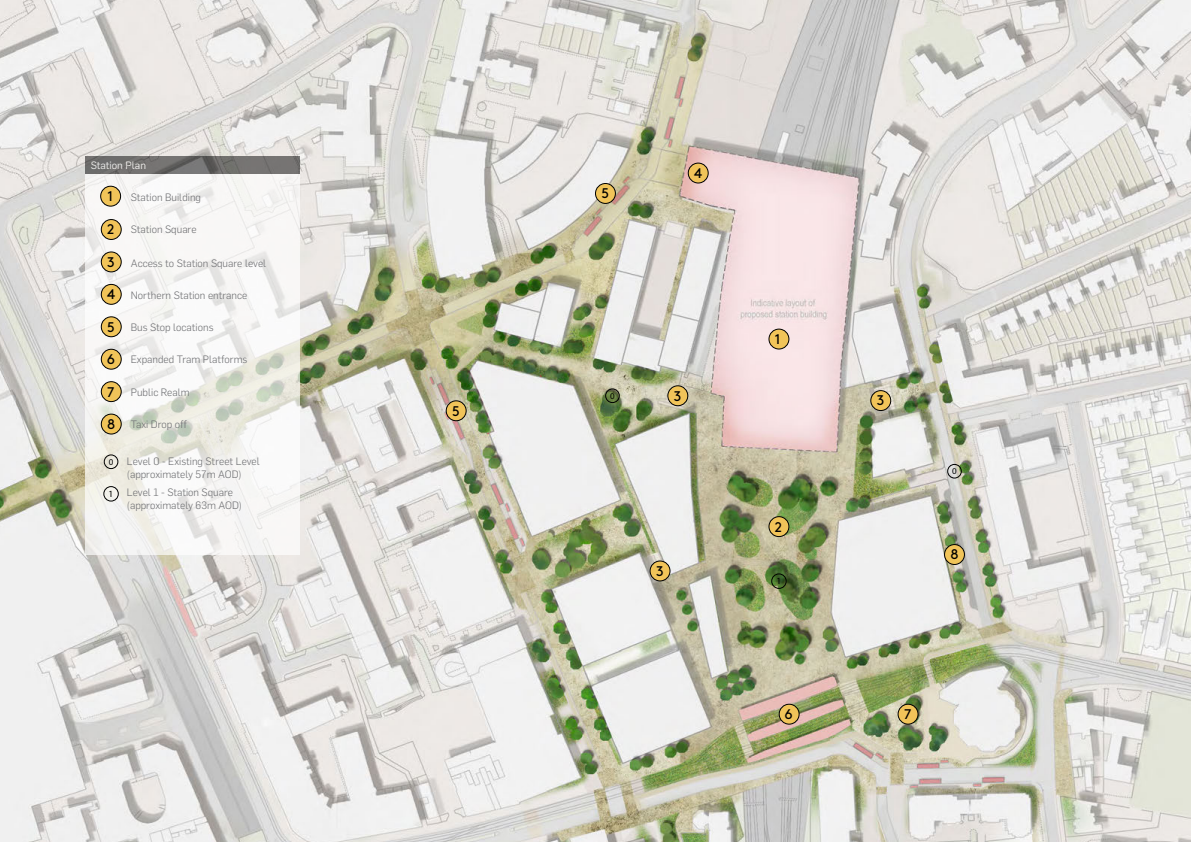
<style>
.page{position:relative;width:1191px;height:842px;background:#fff}
.page>*{position:absolute;margin:0;border:0;box-sizing:border-box;transform-origin:0 0}
.H3_-_Sub_H{font:14px "Brown Pro";color:#000}
.ECMP_Main_Body{font:300 10.5px/13px "Flama";color:#6c6d70}
.t1{font:10.5px "Flama";color:#fff}
.t2{font:9.4px "Myriad Pro";color:#000}
.t3{font:8.9px "Myriad Pro";color:#000}
</style>
<div class="page">
<img style="left:0;top:0;width:1191px;height:842px">
<svg style="left:85px;top:174px;width:215px;height:381px;fill:#f8f7f5"></svg>
<div style="left:769px;top:517px;width:20px;height:20px;background:#f1c459;border-radius:50%"></div>
<div style="left:768px;top:516px;width:21px;height:21px;border:1px solid #000;border-radius:50%"></div>
<div style="left:668px;top:386px;width:20px;height:20px;background:#f1c459;border-radius:50%"></div>
<div style="left:667px;top:386px;width:21px;height:20px;border:1px solid #000;border-radius:50%"></div>
<div style="left:650px;top:561px;width:20px;height:20px;background:#f1c459;border-radius:50%"></div>
<div style="left:650px;top:561px;width:20px;height:20px;border:1px solid #000;border-radius:50%"></div>
<div style="left:870px;top:391px;width:20px;height:19px;background:#f1c459;border-radius:50%"></div>
<div style="left:870px;top:390px;width:21px;height:21px;border:1px solid #000;border-radius:50%"></div>
<div style="left:688px;top:163px;width:20px;height:20px;background:#f1c459;border-radius:50%"></div>
<div style="left:688px;top:163px;width:20px;height:20px;border:1px solid #000;border-radius:50%"></div>
<div style="left:769px;top:329px;width:20px;height:20px;background:#f1c459;border-radius:50%"></div>
<div style="left:768px;top:329px;width:21px;height:20px;border:1px solid #000;border-radius:50%"></div>
<div style="left:595px;top:183px;width:20px;height:20px;background:#f1c459;border-radius:50%"></div>
<div style="left:595px;top:183px;width:20px;height:21px;border:1px solid #000;border-radius:50%"></div>
<div style="left:779px;top:704px;width:20px;height:20px;background:#f1c459;border-radius:50%"></div>
<div style="left:779px;top:704px;width:20px;height:20px;border:1px solid #000;border-radius:50%"></div>
<div style="left:898px;top:704px;width:20px;height:20px;background:#f1c459;border-radius:50%"></div>
<div style="left:898px;top:704px;width:20px;height:20px;border:1px solid #000;border-radius:50%"></div>
<div style="left:944px;top:545px;width:20px;height:19px;background:#f1c459;border-radius:50%"></div>
<div style="left:944px;top:544px;width:20px;height:21px;border:1px solid #000;border-radius:50%"></div>
<div style="left:446px;top:401px;width:20px;height:20px;background:#f1c459;border-radius:50%"></div>
<div style="left:446px;top:401px;width:20px;height:20px;border:1px solid #000;border-radius:50%"></div>
<div style="left:101px;top:317px;width:20px;height:20px;background:#f1c459;border-radius:50%"></div>
<div style="left:101px;top:317px;width:20px;height:20px;border:1px solid #000;border-radius:50%"></div>
<div style="left:101px;top:220px;width:20px;height:19px;background:#f1c459;border-radius:50%"></div>
<div style="left:101px;top:219px;width:20px;height:21px;border:1px solid #000;border-radius:50%"></div>
<div style="left:101px;top:252px;width:20px;height:20px;background:#f1c459;border-radius:50%"></div>
<div style="left:101px;top:252px;width:20px;height:20px;border:1px solid #000;border-radius:50%"></div>
<div style="left:101px;top:284px;width:20px;height:20px;background:#f1c459;border-radius:50%"></div>
<div style="left:101px;top:284px;width:20px;height:21px;border:1px solid #000;border-radius:50%"></div>
<div style="left:101px;top:382px;width:20px;height:20px;background:#f1c459;border-radius:50%"></div>
<div style="left:101px;top:381px;width:20px;height:21px;border:1px solid #000;border-radius:50%"></div>
<div style="left:101px;top:414px;width:20px;height:20px;background:#f1c459;border-radius:50%"></div>
<div style="left:101px;top:414px;width:20px;height:20px;border:1px solid #000;border-radius:50%"></div>
<div style="left:101px;top:349px;width:20px;height:20px;background:#f1c459;border-radius:50%"></div>
<div style="left:101px;top:349px;width:20px;height:20px;border:1px solid #000;border-radius:50%"></div>
<div style="left:101px;top:186px;width:20px;height:20px;background:#f1c459;border-radius:50%"></div>
<div style="left:100px;top:186px;width:21px;height:20px;border:1px solid #000;border-radius:50%"></div>
<div style="left:104px;top:486px;width:14px;height:15px;border:1px solid #000;border-radius:50%"></div>
<div style="left:771px;top:574px;width:15px;height:15px;border:1px solid #000;border-radius:50%"></div>
<div style="left:104px;top:455px;width:14px;height:14px;border:1px solid #000;border-radius:50%"></div>
<div style="left:605px;top:389px;width:14px;height:14px;border:1px solid #000;border-radius:50%"></div>
<div style="left:947px;top:464px;width:14px;height:14px;border:1px solid #000;border-radius:50%"></div>
<svg style="left:85px;top:156px;width:214px;height:18px;background:#6f6e6d"></svg>
<p class="t1" style="left:91px;top:158px;width:57px">Station Plan</p>
<p class="H3_-_Sub_H" style="left:107px;top:186px;width:7px">1</p>
<p class="ECMP_Main_Body" style="left:131px;top:190px;width:72px">Station Building</p>
<p class="H3_-_Sub_H" style="left:107px;top:219px;width:9px">2</p>
<p class="ECMP_Main_Body" style="left:131px;top:222px;width:67px">Station Square</p>
<p class="H3_-_Sub_H" style="left:107px;top:251px;width:9px">3</p>
<p class="ECMP_Main_Body" style="left:131px;top:256px;width:137px">Access to Station Square level</p>
<p class="H3_-_Sub_H" style="left:107px;top:284px;width:9px">4</p>
<p class="ECMP_Main_Body" style="left:131px;top:288px;width:118px">Northern Station entrance</p>
<p class="H3_-_Sub_H" style="left:107px;top:316px;width:9px">5</p>
<p class="ECMP_Main_Body" style="left:131px;top:320px;width:84px">Bus Stop locations</p>
<p class="H3_-_Sub_H" style="left:107px;top:349px;width:10px">6</p>
<p class="ECMP_Main_Body" style="left:131px;top:352px;width:118px">Expanded Tram Platforms</p>
<p class="H3_-_Sub_H" style="left:107px;top:381px;width:9px">7</p>
<p class="ECMP_Main_Body" style="left:131px;top:385px;width:60px">Public Realm</p>
<p class="H3_-_Sub_H" style="left:107px;top:413px;width:10px">8</p>
<p class="ECMP_Main_Body" style="left:131px;top:417px;width:58px">Taxi Drop off</p>
<p class="t3" style="left:109px;top:456px;width:6px">0</p>
<p class="t2" style="left:109px;top:488px;width:6px">1</p>
<p class="ECMP_Main_Body" style="left:127px;top:454px;width:134px">Level 0 - Existing Street Level (approximately 57m AOD)</p>
<p class="ECMP_Main_Body" style="left:127px;top:486px;width:117px">Level 1 - Station Square (approximately 63m AOD)</p>
<p class="H3_-_Sub_H" style="left:452px;top:400px;width:9px">5</p>
<p class="H3_-_Sub_H" style="left:601px;top:183px;width:9px">5</p>
<p class="H3_-_Sub_H" style="left:694px;top:162px;width:9px">4</p>
<p class="t3" style="left:610px;top:390px;width:6px">0</p>
<p class="H3_-_Sub_H" style="left:674px;top:385px;width:9px">3</p>
<p class="H3_-_Sub_H" style="left:656px;top:560px;width:9px">3</p>
<p class="H3_-_Sub_H" style="left:775px;top:328px;width:7px">1</p>
<p class="H3_-_Sub_H" style="left:775px;top:516px;width:9px">2</p>
<p class="t2" style="left:776px;top:575px;width:6px">1</p>
<p class="H3_-_Sub_H" style="left:876px;top:390px;width:9px">3</p>
<p class="t3" style="left:952px;top:465px;width:6px">0</p>
<p class="H3_-_Sub_H" style="left:950px;top:544px;width:10px">8</p>
<p class="H3_-_Sub_H" style="left:784px;top:703px;width:10px">6</p>
<p class="H3_-_Sub_H" style="left:904px;top:703px;width:9px">7</p>
</div>
